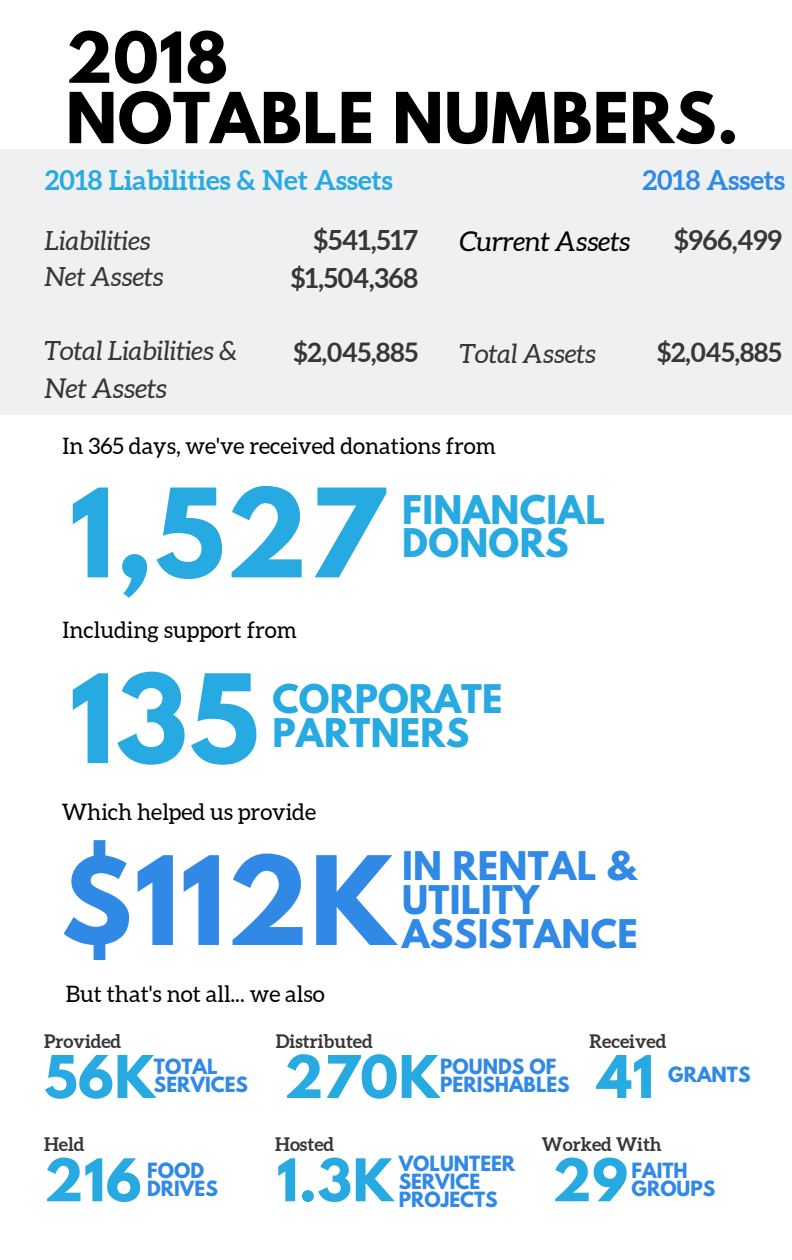
<style>
.page{position:relative;width:792px;height:1260px;background:#fff}
.page>*{position:absolute;margin:0;border:0;box-sizing:border-box;transform-origin:0 0}
.t1{font:700 108.8px "League Spartan";letter-spacing:.01em;color:#27a9e1}
.t2{font:700 108.8px "League Spartan";color:#3089e5}
.t3{font:700 62.2px/60.4px "League Spartan";letter-spacing:.01em;color:#000}
.t4{font:700 52px "League Spartan";letter-spacing:.01em;color:#27a9e1}
.t5{font:700 35px/33.8px "League Spartan";letter-spacing:.01em;color:#27a9e1}
.t6{font:700 35px/33.8px "League Spartan";letter-spacing:.01em;color:#3089e5}
.t7{font:700 27.2px/37.8px "Aleo";color:#383536;text-align:right}
.t8{font:700 27.2px "Aleo";color:#27a9e1}
.t9{font:italic 27.2px "Aleo";color:#000}
.t10{font:700 27.2px "Aleo";color:#3089e5}
.t11{font:italic 27.2px "Aleo";color:#383536}
.t12{font:italic 26.4px/36.8px "Aleo";color:#383536}
.t13{font:700 26.4px "Aleo";color:#383536}
.t14{font:22.6px "Aleo";color:#000}
.t15{font:700 18.6px/17.8px "League Spartan";color:#3089e5}
.t16{font:700 18.6px "Aleo";color:#383536}
</style>
<div class="page">
<div style="left:0;top:150px;width:792px;height:265px;background:#eef0f2"></div>
<h2 class="t3" style="left:66px;top:36px;width:674px">2018<br>NOTABLE NUMBERS.</h2>
<p class="t8" style="left:45px;top:164px;width:349px">2018 Liabilities &amp; Net Assets</p>
<p class="t10" style="left:642px;top:164px;width:144px">2018 Assets</p>
<p class="t12" style="left:45px;top:222px;width:120px">Liabilities<br>Net Assets</p>
<p class="t7" style="left:291px;top:221px;width:129px">$541,517 $1,504,368</p>
<p class="t7" style="left:674px;top:221px;width:109px">$966,499</p>
<p class="t9" style="left:460px;top:226px;width:172px">Current Assets</p>
<p class="t12" style="left:45px;top:332px;width:194px">Total Liabilities &amp;</p>
<p class="t11" style="left:45px;top:373px;width:124px">Net Assets</p>
<p class="t13" style="left:293px;top:337px;width:126px">$2,045,885</p>
<p class="t12" style="left:460px;top:335px;width:138px">Total Assets</p>
<p class="t14" style="left:63px;top:433px;width:435px">In 365 days, we've received donations from</p>
<h1 class="t1" style="left:70px;top:479px;width:316px">1,527</h1>
<h3 class="t5" style="left:402px;top:497px;width:204px">FINANCIAL<br>DONORS</h3>
<p class="t14" style="left:63px;top:617px;width:236px">Including support from</p>
<h1 class="t1" style="left:70px;top:665px;width:191px">135</h1>
<h3 class="t5" style="left:273px;top:687px;width:231px">CORPORATE<br>PARTNERS</h3>
<p class="t14" style="left:62px;top:800px;width:256px">Which helped us provide</p>
<h1 class="t2" style="left:60px;top:847px;width:337px">$112K</h1>
<h3 class="t6" style="left:402px;top:854px;width:237px">IN RENTAL &amp;<br>UTILITY<br>ASSISTANCE</h3>
<p class="t14" style="left:66px;top:981px;width:260px">But that's not all... we also</p>
<p class="t13" style="left:657px;top:337px;width:126px">$2,045,885</p>
<p class="t16" style="left:44px;top:1031px;width:79px">Provided</p>
<p class="t16" style="left:276px;top:1031px;width:98px">Distributed</p>
<p class="t16" style="left:590px;top:1031px;width:78px">Received</p>
<h3 class="t4" style="left:44px;top:1051px;width:113px">56K</h3>
<p class="t15" style="left:154px;top:1060px;width:96px">TOTAL<br>SERVICES</p>
<h3 class="t4" style="left:284px;top:1051px;width:157px">270K</h3>
<p class="t15" style="left:440px;top:1060px;width:118px">POUNDS OF</p>
<p class="t15" style="left:440px;top:1078px;width:131px">PERISHABLES</p>
<h3 class="t4" style="left:597px;top:1051px;width:58px">41</h3>
<p class="t15" style="left:668px;top:1068px;width:84px">GRANTS</p>
<p class="t16" style="left:44px;top:1134px;width:42px">Held</p>
<p class="t16" style="left:542px;top:1134px;width:122px">Worked With</p>
<p class="t16" style="left:275px;top:1134px;width:61px">Hosted</p>
<h3 class="t4" style="left:44px;top:1154px;width:99px">216</h3>
<p class="t15" style="left:147px;top:1164px;width:72px">FOOD<br>DRIVES</p>
<h3 class="t4" style="left:277px;top:1154px;width:118px">1.3K</h3>
<p class="t15" style="left:399px;top:1157px;width:118px">VOLUNTEER<br>SERVICE<br>PROJECTS</p>
<h3 class="t4" style="left:552px;top:1154px;width:77px">29</h3>
<p class="t15" style="left:632px;top:1164px;width:85px">FAITH<br>GROUPS</p>
</div>
